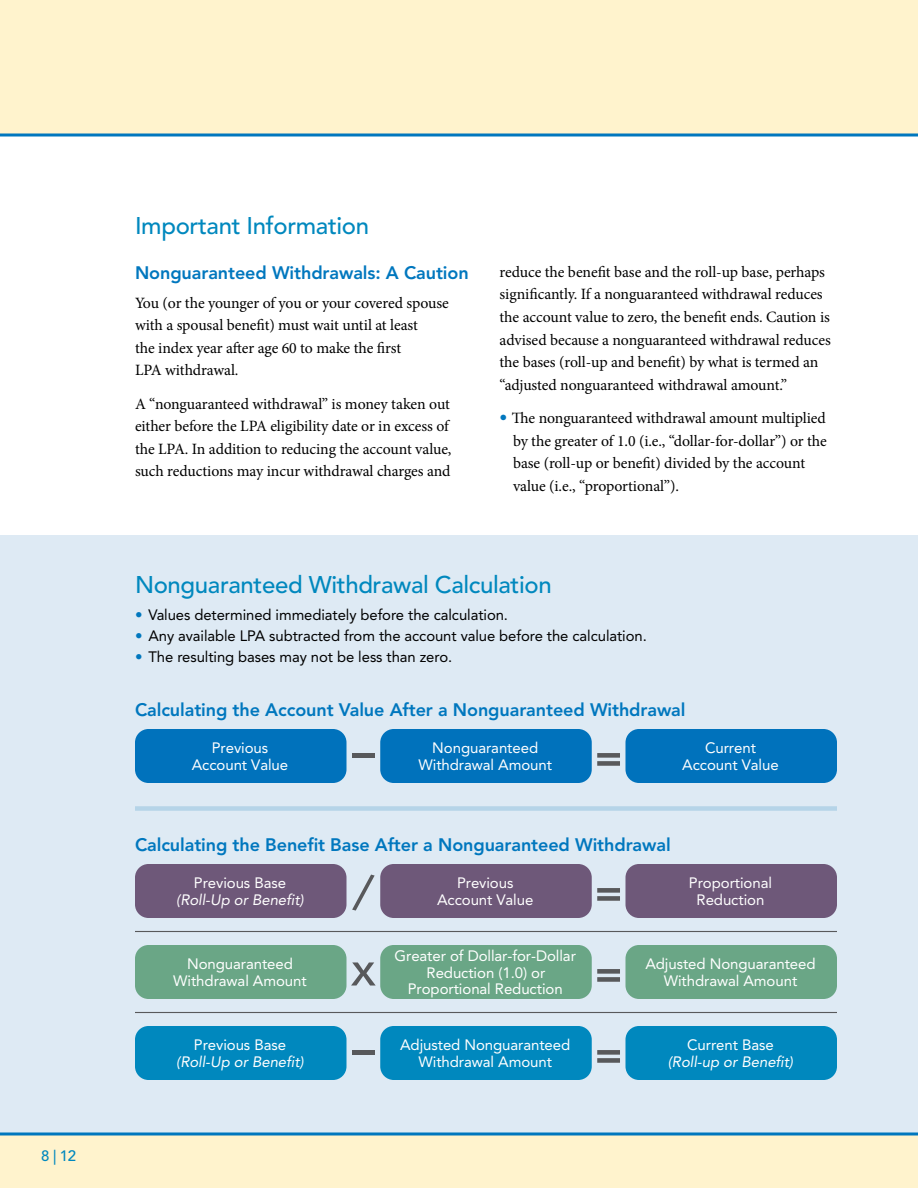
<style>
.page{position:relative;width:918px;height:1188px;background:#fff}
.page>*{position:absolute;margin:0;border:0;box-sizing:border-box;transform-origin:0 0}
.t1{font:500 24px "Avenir LT Std";letter-spacing:-.015em;color:#0088be}
.t2{font:800 18px "Avenir LT Std";letter-spacing:-.005em;color:#0077be}
.t3{font:15.75px/22.5px "Minion Pro";letter-spacing:-.005em;color:#000}
.t4{font:15px/16.5px "Avenir LT Std";letter-spacing:-.005em;color:#fff;text-align:center}
.t5{font:15px "Avenir LT Std";letter-spacing:-.005em;color:#000}
.t6{font:italic 15px "Avenir LT Std";letter-spacing:-.005em;color:#fff}
.t7{font:500 15px "Avenir LT Std";color:#0088be}
.s1{font-family:"Avenir LT Std";font-weight:900;color:#0077be}
.s2{font-weight:900;color:#0077be}
</style>
<div class="page">
<div style="left:0;top:536px;width:918px;height:598px;background:#deeaf4"></div>
<div style="left:0;top:0;width:918px;height:135px;background:#fff3cd"></div>
<div style="left:0;top:1134px;width:918px;height:54px;background:#fff3cd"></div>
<hr style="left:0;top:134px;width:918px;height:2px;background:#0077be">
<svg style="left:0;top:1132px;width:918px;height:4px;background:#3b94c6"></svg>
<div style="left:626px;top:729px;width:211px;height:54px;background:#0072bc;border-radius:14px"></div>
<div style="left:626px;top:864px;width:211px;height:54px;background:#6e5879;border-radius:14px"></div>
<div style="left:626px;top:945px;width:211px;height:54px;background:#6aa686;border-radius:14px"></div>
<div style="left:626px;top:1026px;width:211px;height:54px;background:#0088be;border-radius:14px"></div>
<div style="left:380px;top:729px;width:212px;height:54px;background:#0072bc;border-radius:14px"></div>
<div style="left:380px;top:864px;width:212px;height:54px;background:#6e5879;border-radius:14px"></div>
<div style="left:380px;top:945px;width:212px;height:54px;background:#6aa686;border-radius:14px"></div>
<div style="left:380px;top:1026px;width:212px;height:54px;background:#0088be;border-radius:14px"></div>
<div style="left:135px;top:729px;width:211px;height:54px;background:#0072bc;border-radius:14px"></div>
<div style="left:135px;top:864px;width:211px;height:54px;background:#6e5879;border-radius:14px"></div>
<div style="left:135px;top:945px;width:211px;height:54px;background:#6aa686;border-radius:14px"></div>
<div style="left:135px;top:1026px;width:211px;height:54px;background:#0088be;border-radius:14px"></div>
<svg style="left:597px;top:753px;width:23px;height:13px"></svg>
<svg style="left:597px;top:888px;width:23px;height:13px"></svg>
<svg style="left:597px;top:969px;width:23px;height:13px"></svg>
<svg style="left:597px;top:1050px;width:23px;height:13px"></svg>
<hr style="left:352px;top:754px;width:23px;height:4px;background:#58595b">
<hr style="left:352px;top:1051px;width:23px;height:4px;background:#58595b">
<svg style="left:352px;top:875px;width:23px;height:36px"></svg>
<hr style="left:135px;top:931px;width:702px;height:1px;background:#58595b">
<div style="left:135px;top:806px;width:702px;height:5px;background:#b5d4e8"></div>
<hr style="left:135px;top:1012px;width:702px;height:1px;background:#58595b">
<svg style="left:351px;top:962px;width:25px;height:24px"></svg>
<p class="t7" style="left:41px;top:1147px;width:36px">8 | 12</p>
<h1 class="t1" style="left:135px;top:212px;width:236px">Important Information</h1>
<p class="t2" style="left:135px;top:262px;width:335px">Nonguaranteed Withdrawals: A Caution</p>
<p class="t3" style="left:135px;top:291px;width:315px">You (or the younger of you or your covered spouse with a spousal benefit) must wait until at least<br>the index year after age 60 to make the first<br>LPA withdrawal.</p>
<p class="t3" style="left:135px;top:393px;width:318px">A “nonguaranteed withdrawal” is money taken out either before the LPA eligibility date or in excess of the LPA. In addition to reducing the account value, such reductions may incur withdrawal charges and</p>
<p class="t3" style="left:500px;top:261px;width:333px">reduce the benefit base and the roll-up base, perhaps significantly. If a nonguaranteed withdrawal reduces the account value to zero, the benefit ends. Caution is advised because a nonguaranteed withdrawal reduces the bases (roll-up and benefit) by what is termed an “adjusted nonguaranteed withdrawal amount.”</p>
<p class="t3" style="left:513px;top:407px;width:315px;text-indent:-13px"><span class="s1">•</span> The nonguaranteed withdrawal amount multiplied by the greater of 1.0 (i.e., “dollar-for-dollar”) or the base (roll-up or benefit) divided by the account value (i.e., “proportional”).</p>
<h1 class="t1" style="left:135px;top:570px;width:418px">Nonguaranteed Withdrawal Calculation</h1>
<p class="t5" style="left:135px;top:606px;width:375px"><span class="s2">•</span> Values determined immediately before the calculation.</p>
<p class="t5" style="left:135px;top:627px;width:513px"><span class="s2">•</span> Any available LPA subtracted from the account value before the calculation.</p>
<p class="t5" style="left:135px;top:648px;width:319px"><span class="s2">•</span> The resulting bases may not be less than zero.</p>
<p class="t2" style="left:135px;top:699px;width:552px">Calculating the Account Value After a Nonguaranteed Withdrawal</p>
<p class="t4" style="left:192px;top:740px;width:98px">Previous<br>Account Value</p>
<p class="t4" style="left:418px;top:740px;width:135px">Nonguaranteed<br>Withdrawal Amount</p>
<p class="t4" style="left:682px;top:740px;width:98px">Current<br>Account Value</p>
<p class="t2" style="left:135px;top:834px;width:537px">Calculating the Benefit Base After a Nonguaranteed Withdrawal</p>
<p class="t4" style="left:194px;top:875px;width:94px">Previous Base</p>
<p class="t6" style="left:176px;top:891px;width:129px">(Roll-Up or Benefit)</p>
<p class="t4" style="left:437px;top:875px;width:98px">Previous<br>Account Value</p>
<p class="t4" style="left:689px;top:875px;width:85px">Proportional<br>Reduction</p>
<p class="t4" style="left:173px;top:956px;width:135px">Nonguaranteed<br>Withdrawal Amount</p>
<p class="t4" style="left:194px;top:1037px;width:94px">Previous Base</p>
<p class="t6" style="left:176px;top:1053px;width:129px">(Roll-Up or Benefit)</p>
<p class="t4" style="left:395px;top:948px;width:183px">Greater of Dollar-for-Dollar<br>Reduction (1.0) or<br>Proportional Reduction</p>
<p class="t4" style="left:400px;top:1037px;width:172px">Adjusted Nonguaranteed<br>Withdrawal Amount</p>
<p class="t4" style="left:645px;top:956px;width:172px">Adjusted Nonguaranteed<br>Withdrawal Amount</p>
<p class="t4" style="left:687px;top:1037px;width:88px">Current Base</p>
<p class="t6" style="left:668px;top:1053px;width:127px">(Roll-up or Benefit)</p>
</div>
